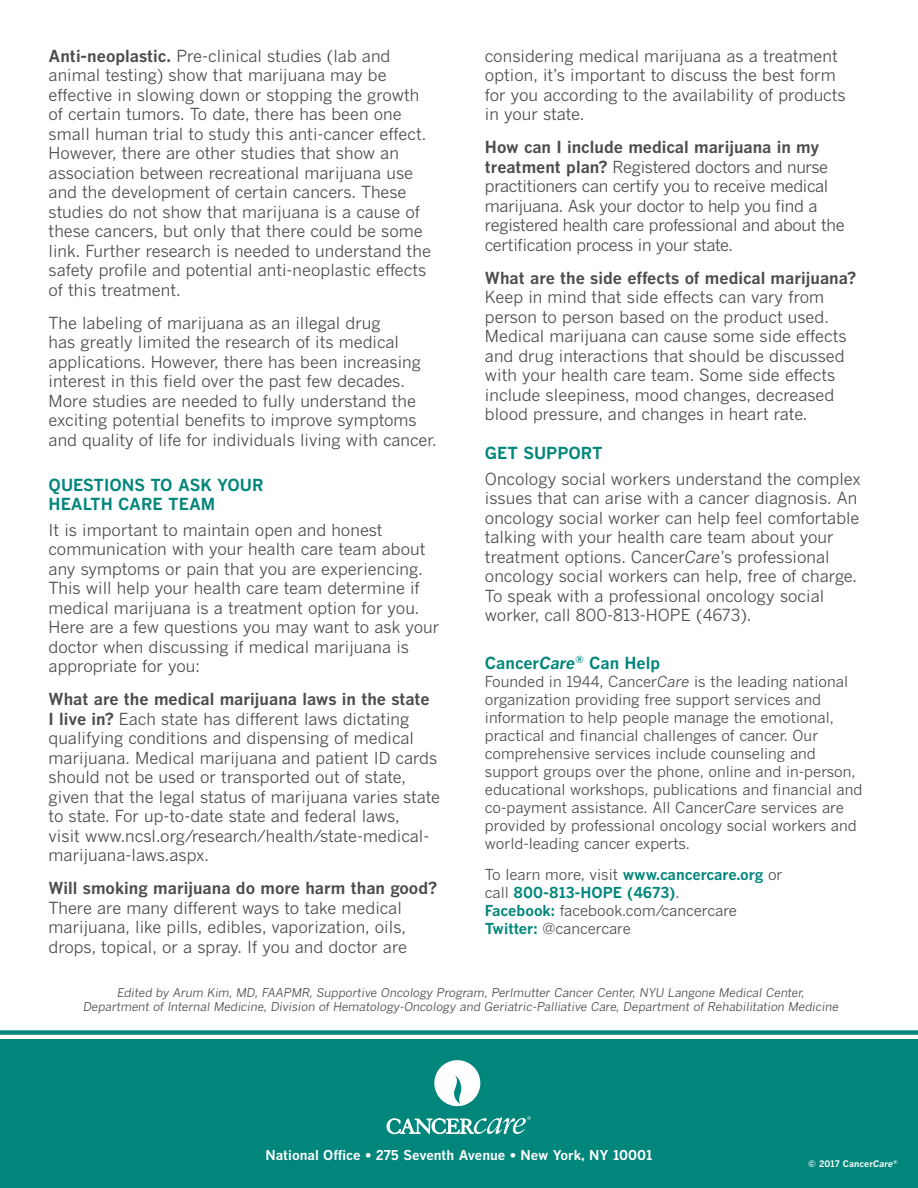
<style>
.page{position:relative;width:918px;height:1188px;background:#fff}
.page>*{position:absolute;margin:0;border:0;box-sizing:border-box;transform-origin:0 0}
.t1{font:16.5px/19.5px "Benton Gothic";color:#4b4c4d}
.t2{font:16.5px/19.5px "Benton Gothic";letter-spacing:-.02em;color:#4b4c4d}
.t3{font:700 16.5px "Benton Gothic";color:#4b4c4d}
.t4{font:700 16.5px/19.5px "Benton Gothic";color:#00867b}
.t5{font:15px/18px "Benton Gothic";color:#4b4c4d}
.t6{font:700 13.5px "Benton Gothic";color:#fff}
.t7{font:italic 12px/14.4px "Benton Gothic";color:#4b4c4d;text-align:center}
.t8{font:700 9px "Benton Gothic";letter-spacing:.01em;color:#fff}
.s1{font-weight:700}
.s2{font-style:italic}
.s3{font-weight:700;color:#00867b}
</style>
<div class="page">
<div style="left:0;top:1040px;width:918px;height:148px;background:#00867b"></div>
<svg style="left:434px;top:1060px;width:47px;height:47px"></svg>
<svg style="left:387px;top:1116px;width:144px;height:18px"></svg>
<div style="left:0;top:1030px;width:918px;height:5px;background:#00867b"></div>
<p class="t1" style="left:49px;top:46px;width:384px"><span class="s1">Anti-neoplastic.</span> Pre-clinical studies (lab and animal testing) show that marijuana may be effective in slowing down or stopping the growth of certain tumors. To date, there has been one small human trial to study this anti-cancer effect.<br>However, there are other studies that show an association between recreational marijuana use and the development of certain cancers. These studies do not show that marijuana is a cause of these cancers, but only that there could be some link. Further research is needed to understand the safety profile and potential anti-neoplastic effects of this treatment.</p>
<p class="t1" style="left:49px;top:313px;width:389px">The labeling of marijuana as an illegal drug<br>has greatly limited the research of its medical applications. However, there has been increasing interest in this field over the past few decades.<br>More studies are needed to fully understand the exciting potential benefits to improve symptoms and quality of life for individuals living with cancer.</p>
<p class="t4" style="left:49px;top:475px;width:216px">QUESTIONS TO ASK YOUR<br>HEALTH CARE TEAM</p>
<p class="t1" style="left:49px;top:520px;width:392px">It is important to maintain open and honest communication with your health care team about any symptoms or pain that you are experiencing.<br>This will help your health care team determine if medical marijuana is a treatment option for you.<br>Here are a few questions you may want to ask your doctor when discussing if medical marijuana is appropriate for you:</p>
<p class="t1" style="left:49px;top:689px;width:393px"><span class="s1">What are the medical marijuana laws in the state<br>I live in?</span> Each state has different laws dictating qualifying conditions and dispensing of medical marijuana. Medical marijuana and patient ID cards should not be used or transported out of state, given that the legal status of marijuana varies state to state. For up-to-date state and federal laws,<br>visit www.ncsl.org/research/health/state-medical&shy;marijuana-laws.aspx.</p>
<p class="t3" style="left:49px;top:878px;width:390px">Will smoking marijuana do more harm than good?</p>
<p class="t1" style="left:49px;top:898px;width:360px">There are many different ways to take medical marijuana, like pills, edibles, vaporization, oils, drops, topical, or a spray. If you and doctor are</p>
<p class="t1" style="left:485px;top:46px;width:362px">considering medical marijuana as a treatment option, it’s important to discuss the best form for you according to the availability of products in your state.</p>
<p class="t2" style="left:485px;top:137px;width:361px"><span class="s1">How can I include medical marijuana in my treatment plan?</span> Registered doctors and nurse practitioners can certify you to receive medical marijuana. Ask your doctor to help you find a registered health care professional and about the certification process in your state.</p>
<p class="t3" style="left:485px;top:268px;width:373px">What are the side effects of medical marijuana?</p>
<p class="t1" style="left:485px;top:287px;width:363px">Keep in mind that side effects can vary from person to person based on the product used.<br>Medical marijuana can cause some side effects and drug interactions that should be discussed with your health care team. Some side effects include sleepiness, mood changes, decreased blood pressure, and changes in heart rate.</p>
<p class="t4" style="left:485px;top:443px;width:119px">GET SUPPORT</p>
<p class="t1" style="left:485px;top:469px;width:377px">Oncology social workers understand the complex issues that can arise with a cancer diagnosis. An oncology social worker can help feel comfortable talking with your health care team about your treatment options. Cancer<span class="s2">Care</span>’s professional oncology social workers can help, free of charge.<br>To speak with a professional oncology social worker, call 800-813-HOPE (4673).</p>
<p class="t4" style="left:485px;top:652px;width:177px">Cancer<span class="s2">Care</span><sup>®</sup> Can Help</p>
<p class="t5" style="left:485px;top:672px;width:379px">Founded in 1944, Cancer<span class="s2">Care</span> is the leading national organization providing free support services and information to help people manage the emotional, practical and financial challenges of cancer. Our comprehensive services include counseling and support groups over the phone, online and in-person, educational workshops, publications and financial and co-payment assistance. All Cancer<span class="s2">Care</span> services are provided by professional oncology social workers and world-leading cancer experts.</p>
<p class="t5" style="left:485px;top:865px;width:299px">To learn more, visit <span class="s3">www.cancercare.org</span> or call <span class="s3">800-813-HOPE (4673)</span>.<br><span class="s3">Facebook:</span> facebook.com/cancercare<br><span class="s3">Twitter:</span> @cancercare</p>
<p class="t7" style="left:83px;top:985px;width:757px">Edited by Arum Kim, MD, FAAPMR, Supportive Oncology Program, Perlmutter Cancer Center, NYU Langone Medical Center,<br>Department of Internal Medicine, Division of Hematology-Oncology and Geriatric-Palliative Care, Department of Rehabilitation Medicine</p>
<p class="t6" style="left:265px;top:1147px;width:389px">National Office • 275 Seventh Avenue • New York, NY 10001</p>
<p class="t8" style="left:808px;top:1158px;width:91px">© 2017 Cancer<span class="s2">Care</span><sup>®</sup></p>
</div>
